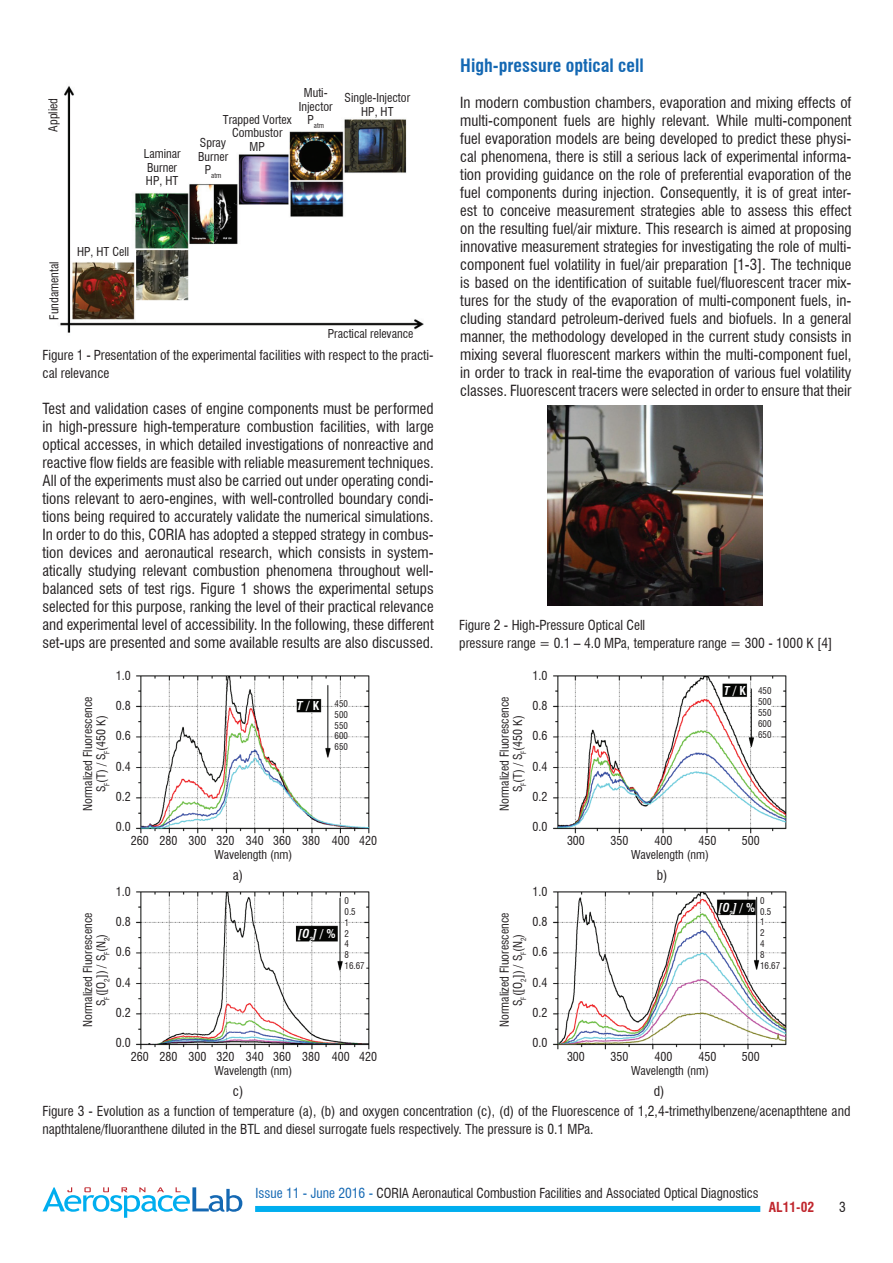
<style>
.page{position:relative;width:893px;height:1263px;background:#fff}
.page>*{position:absolute;margin:0;border:0;box-sizing:border-box;transform-origin:0 0}
.t1{font:700 condensed 18px "Swiss 721 BT";color:#1468b3}
.t2{font:condensed 15px/18px "Swiss 721 BT";color:#231f20;text-align:justify}
.t3{font:condensed 13.5px/18px "Swiss 721 BT";color:#231f20}
.t4{font:700 condensed 13.5px "Swiss 721 BT";color:#c0262d}
.t5{font:condensed 12px/13.5px "Swiss 721 BT";color:#231f20;text-align:center}
.t6{font:italic 700 condensed 12px "Swiss 721 BT";color:#fff}
.t7{font:700 condensed 12px "Swiss 721 BT";color:#fff}
.t8{font:condensed 9px/10.8px "Swiss 721 BT";color:#231f20;text-align:justify}
.t9{font:condensed 7.05px "Swiss 721 BT";color:#231f20}
.s1{font-style:italic}
.s2{font-weight:700;font-style:italic;font-size:12px;color:#fff}
.s3{font-weight:700;font-size:12px;color:#fff}
.s4{color:#1468b3}
</style>
<div class="page">
<div style="left:255px;top:1206px;width:505px;height:6px;background:#00aeef"></div>
<svg style="left:43px;top:1187px;width:199px;height:31px"></svg>
<img style="left:60px;top:85px;width:364px;height:248px">
<img style="left:547px;top:406px;width:215px;height:199px">
<img style="left:136px;top:675px;width:234px;height:159px">
<img style="left:553px;top:675px;width:234px;height:159px">
<img style="left:136px;top:891px;width:234px;height:159px">
<img style="left:553px;top:891px;width:234px;height:159px">
<p class="t5" style="left:46px;top:132px;width:35px;rotate:-90deg">Applied</p>
<p class="t5" style="left:299px;top:86px;width:35px">Muti-<br>Injector</p>
<p class="t9" style="left:308px;top:122px;width:18px"><sup>P</sup>atm</p>
<p class="t5" style="left:223px;top:113px;width:70px">Trapped Vortex<br>Combustor<br>MP</p>
<p class="t5" style="left:144px;top:147px;width:38px;text-align:left">Laminar<br>Burner<br>HP, HT</p>
<p class="t5" style="left:198px;top:136px;width:32px;text-align:left">Spray<br>Burner</p>
<p class="t9" style="left:205px;top:171px;width:18px"><sup>P</sup>atm</p>
<p class="t5" style="left:345px;top:91px;width:67px">Single-Injector<br>HP, HT</p>
<p class="t5" style="left:77px;top:245px;width:53px">HP, HT Cell</p>
<p class="t5" style="left:48px;top:320px;width:60px;rotate:-90deg">Fundamental</p>
<p class="t3" style="left:43px;top:346px;width:393px">Figure 1 - Presentation of the experimental facilities with respect to the practi&shy;cal relevance</p>
<p class="t5" style="left:328px;top:327px;width:87px">Practical relevance</p>
<p class="t2" style="left:43px;top:400px;width:393px">Test and validation cases of engine components must be performed in high-pressure high-temperature combustion facilities, with large optical accesses, in which detailed investigations of nonreactive and reactive flow fields are feasible with reliable measurement techniques.<br>All of the experiments must also be carried out under operating condi&shy;tions relevant to aero-engines, with well-controlled boundary condi&shy;tions being required to accurately validate the numerical simulations.<br>In order to do this, CORIA has adopted a stepped strategy in combus&shy;tion devices and aeronautical research, which consists in system&shy;atically studying relevant combustion phenomena throughout well&shy;balanced sets of test rigs. Figure 1 shows the experimental setups selected for this purpose, ranking the level of their practical relevance and experimental level of accessibility. In the following, these different set-ups are presented and some available results are also discussed.</p>
<p class="t5" style="left:116px;top:669px;width:16px">1.0</p>
<p class="t5" style="left:81px;top:811px;width:116px;rotate:-90deg">Normalized Fluorescence<br>S<sub>F</sub>(T) / S<sub>F</sub>(450 K)</p>
<p class="t5" style="left:116px;top:699px;width:16px">0.8</p>
<p class="t5" style="left:116px;top:729px;width:16px">0.6</p>
<p class="t5" style="left:116px;top:760px;width:16px">0.4</p>
<p class="t5" style="left:116px;top:790px;width:16px">0.2</p>
<p class="t5" style="left:131px;top:820px;width:19px;text-align:left;text-indent:-15px">0.0<br>260</p>
<p class="t7" style="left:297px;top:698px;width:23px"><span class="s1">T</span> / K</p>
<p class="t8" style="left:334px;top:698px;width:15px">450<br>500<br>550<br>600<br>650</p>
<p class="t5" style="left:160px;top:834px;width:192px">280 300 320 340 360 380 400</p>
<p class="t5" style="left:215px;top:848px;width:79px">Wavelength (nm)</p>
<p class="t5" style="left:359px;top:834px;width:19px">420</p>
<p class="t1" style="left:460px;top:55px;width:185px">High-pressure optical cell</p>
<p class="t2" style="left:460px;top:94px;width:393px">In modern combustion chambers, evaporation and mixing effects of multi-component fuels are highly relevant. While multi-component fuel evaporation models are being developed to predict these physi&shy;cal phenomena, there is still a serious lack of experimental informa&shy;tion providing guidance on the role of preferential evaporation of the fuel components during injection. Consequently, it is of great inter&shy;est to conceive measurement strategies able to assess this effect on the resulting fuel/air mixture. This research is aimed at proposing innovative measurement strategies for investigating the role of multi&shy;component fuel volatility in fuel/air preparation [1-3]. The technique is based on the identification of suitable fuel/fluorescent tracer mix&shy;tures for the study of the evaporation of multi-component fuels, in&shy;cluding standard petroleum-derived fuels and biofuels. In a general manner, the methodology developed in the current study consists in mixing several fluorescent markers within the multi-component fuel, in order to track in real-time the evaporation of various fuel volatility classes. Fluorescent tracers were selected in order to ensure that their</p>
<p class="t3" style="left:459px;top:616px;width:375px">Figure 2 - High-Pressure Optical Cell<br>pressure range = 0.1 – 4.0 MPa, temperature range = 300 - 1000 K [4]</p>
<p class="t5" style="left:533px;top:669px;width:16px">1.0</p>
<p class="t5" style="left:498px;top:811px;width:116px;rotate:-90deg">Normalized Fluorescence<br>S<sub>F</sub>(T) / S<sub>F</sub>(450 K)</p>
<p class="t5" style="left:533px;top:699px;width:16px">0.8</p>
<p class="t5" style="left:533px;top:729px;width:16px">0.6</p>
<p class="t5" style="left:533px;top:760px;width:16px">0.4</p>
<p class="t5" style="left:533px;top:790px;width:16px">0.2</p>
<p class="t5" style="left:533px;top:820px;width:16px">0.0</p>
<p class="t8" style="left:758px;top:686px;width:15px;text-indent:-34px"><span class="s2">T</span> <span class="s3">/ K</span> 450<br>500<br>550<br>600<br>650</p>
<p class="t5" style="left:567px;top:834px;width:19px">300</p>
<p class="t5" style="left:610px;top:834px;width:19px">350</p>
<p class="t5" style="left:655px;top:834px;width:19px">400</p>
<p class="t5" style="left:698px;top:834px;width:19px">450</p>
<p class="t5" style="left:742px;top:834px;width:19px">500</p>
<p class="t5" style="left:631px;top:848px;width:79px">Wavelength (nm)</p>
<p class="t3" style="left:233px;top:866px;width:12px">a)</p>
<p class="t3" style="left:657px;top:866px;width:12px">b)</p>
<p class="t5" style="left:116px;top:885px;width:16px">1.0</p>
<p class="t5" style="left:81px;top:1027px;width:116px;rotate:-90deg">Normalized Fluorescence<br>S<sub>F</sub>([O<sub>2</sub>]) / S<sub>F</sub>(N<sub>2</sub>)</p>
<p class="t5" style="left:116px;top:915px;width:16px">0.8</p>
<p class="t5" style="left:116px;top:945px;width:16px">0.6</p>
<p class="t5" style="left:116px;top:976px;width:16px">0.4</p>
<p class="t5" style="left:116px;top:1006px;width:16px">0.2</p>
<p class="t5" style="left:131px;top:1036px;width:19px;text-align:left;text-indent:-15px">0.0<br>260</p>
<p class="t6" style="left:298px;top:926px;width:39px">[O<sub>2</sub>] / %</p>
<p class="t8" style="left:345px;top:895px;width:22px;text-align:left">0<br>0.5<br>1<br>2<br>4<br>8<br>16.67</p>
<p class="t5" style="left:160px;top:1050px;width:192px">280 300 320 340 360 380 400</p>
<p class="t5" style="left:359px;top:1050px;width:19px">420</p>
<p class="t5" style="left:533px;top:885px;width:16px">1.0</p>
<p class="t5" style="left:498px;top:1027px;width:116px;rotate:-90deg">Normalized Fluorescence<br>S<sub>F</sub>([O<sub>2</sub>]) / S<sub>F</sub>(N<sub>2</sub>)</p>
<p class="t5" style="left:533px;top:915px;width:16px">0.8</p>
<p class="t5" style="left:533px;top:945px;width:16px">0.6</p>
<p class="t5" style="left:533px;top:976px;width:16px">0.4</p>
<p class="t5" style="left:533px;top:1006px;width:16px">0.2</p>
<p class="t5" style="left:533px;top:1036px;width:16px">0.0</p>
<p class="t6" style="left:719px;top:900px;width:38px">[O<sub>2</sub>] / %</p>
<p class="t8" style="left:760px;top:895px;width:22px;text-align:left">0<br>0.5<br>1<br>2<br>4<br>8<br>16.67</p>
<p class="t5" style="left:567px;top:1050px;width:19px">300</p>
<p class="t5" style="left:610px;top:1050px;width:19px">350</p>
<p class="t5" style="left:655px;top:1050px;width:19px">400</p>
<p class="t5" style="left:698px;top:1050px;width:19px">450</p>
<p class="t5" style="left:742px;top:1050px;width:19px">500</p>
<p class="t5" style="left:215px;top:1064px;width:79px">Wavelength (nm)</p>
<p class="t5" style="left:631px;top:1064px;width:79px">Wavelength (nm)</p>
<p class="t3" style="left:43px;top:1081px;width:809px;line-height:19.8px;text-indent:611px">d)<br>Figure 3 - Evolution as a function of temperature (a), (b) and oxygen concentration (c), (d) of the Fluorescence of 1,2,4-trimethylbenzene/acenapthtene and</p>
<p class="t3" style="left:43px;top:1120px;width:553px">napthtalene/fluoranthene diluted in the BTL and diesel surrogate fuels respectively. The pressure is 0.1 MPa.</p>
<p class="t3" style="left:233px;top:1082px;width:12px">c)</p>
<p class="t3" style="left:255px;top:1183px;width:505px"><span class="s4">Issue 11 - June 2016 -</span> CORIA Aeronautical Combustion Facilities and Associated Optical Diagnostics</p>
<p class="t4" style="left:769px;top:1199px;width:47px">AL11-02</p>
<p class="t3" style="left:839px;top:1198px;width:8px">3</p>
</div>
